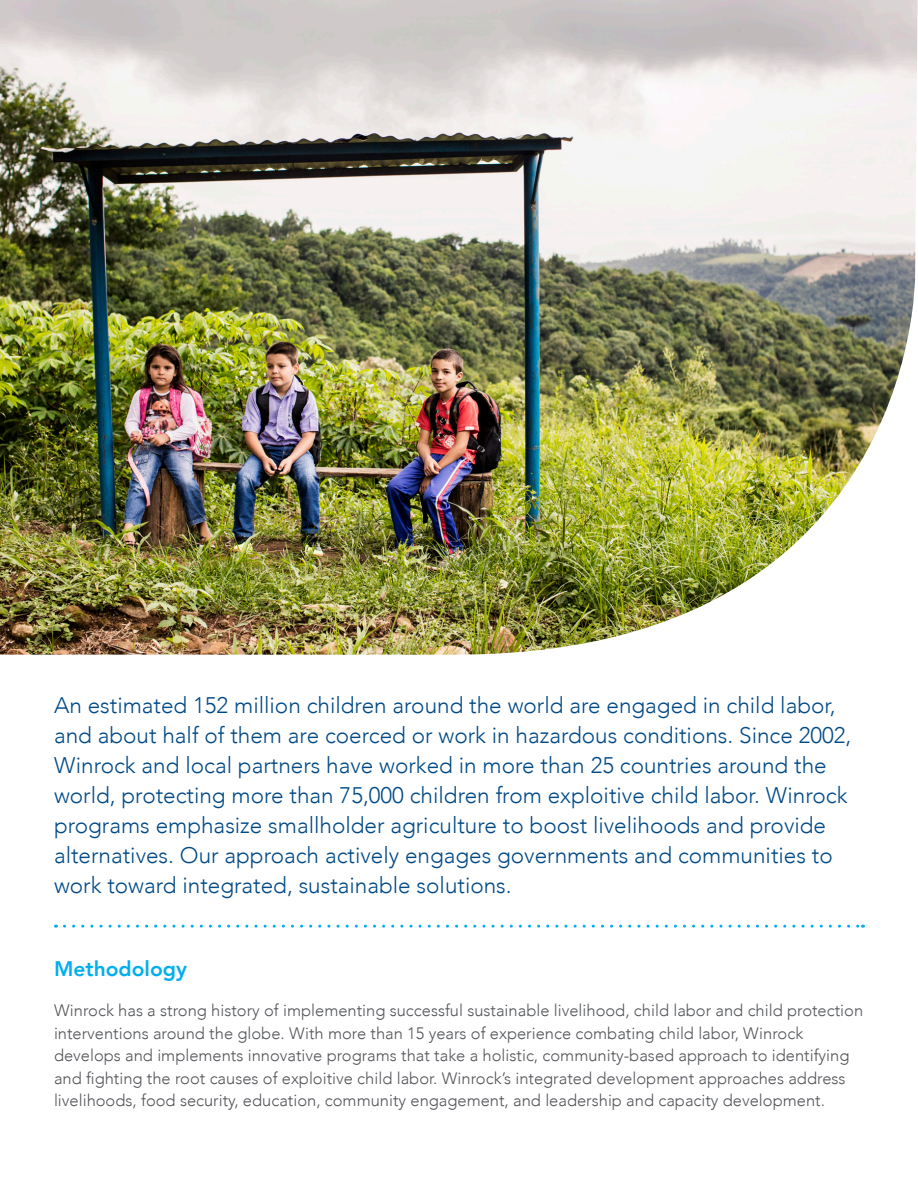
<style>
.page{position:relative;width:918px;height:1188px;background:#fff}
.page>*{position:absolute;margin:0;border:0;box-sizing:border-box;transform-origin:0 0}
.t1{font:300 22.5px/30px "Avenir";color:#004a87}
.t2{font:800 21px "Avenir";color:#00aeef}
.t3{font:300 16.5px/22.5px "Avenir";color:#54555a}
</style>
<div class="page">
<svg style="left:64px;top:925px;width:799px;height:3px"></svg>
<img style="left:0;top:0;width:918px;height:655px">
<p class="t1" style="left:54px;top:690px;width:799px">An estimated 152 million children around the world are engaged in child labor, and about half of them are coerced or work in hazardous conditions. Since 2002, Winrock and local partners have worked in more than 25 countries around the world, protecting more than 75,000 children from exploitive child labor. Winrock programs emphasize smallholder agriculture to boost livelihoods and provide alternatives. Our approach actively engages governments and communities to work toward integrated, sustainable solutions.</p>
<p class="t2" style="left:54px;top:952px;width:134px">Methodology</p>
<p class="t3" style="left:54px;top:999px;width:811px">Winrock has a strong history of implementing successful sustainable livelihood, child labor and child protection interventions around the globe. With more than 15 years of experience combating child labor, Winrock develops and implements innovative programs that take a holistic, community-based approach to identifying and fighting the root causes of exploitive child labor. Winrock’s integrated development approaches address livelihoods, food security, education, community engagement, and leadership and capacity development.</p>
</div>
